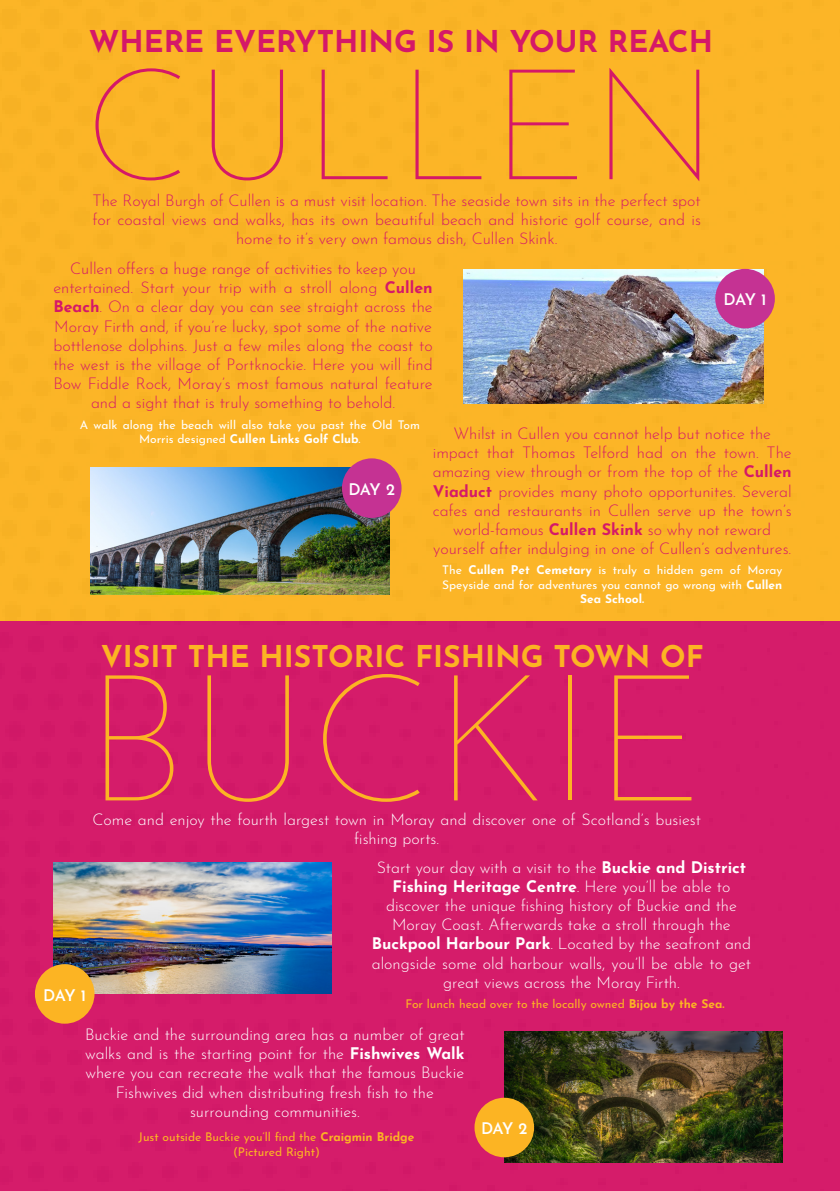
<style>
.page{position:relative;width:840px;height:1191px;background:#fff}
.page>*{position:absolute;margin:0;border:0;box-sizing:border-box;transform-origin:0 0}
.t1{font:100 178px "Josefin Sans";color:#fcb423}
.t2{font:100 156px "Josefin Sans";letter-spacing:.01em;color:#d51868}
.t3{font:700 30px "Josefin Sans";color:#fcb423}
.t4{font:700 30px "Josefin Sans";color:#d51868}
.t5{font:300 16px/19.2px "Josefin Sans";color:#d51868;text-align:center}
.t6{font:300 16px/19.2px "Josefin Sans";color:#fff;text-align:center}
.t7{font:700 16px "Josefin Sans";color:#fff}
.t8{font:600 16px "Josefin Sans";letter-spacing:-.07em;color:#fff}
.t9{font:12px/14.4px "Josefin Sans";color:#fff;text-align:center}
.t10{font:12px "Josefin Sans";color:#fcb423}
.s1{font-weight:700}
.s2{font-weight:300}
</style>
<div class="page">
<img style="left:0;top:0;width:839px;height:1191px">
<img style="left:53px;top:862px;width:278px;height:132px">
<div style="left:35px;top:964px;width:59px;height:59px;background:#fcb423;border-radius:50%"></div>
<img style="left:463px;top:269px;width:299px;height:134px">
<div style="left:714px;top:269px;width:60px;height:59px;background:#c53293;border-radius:50%"></div>
<img style="left:91px;top:468px;width:298px;height:126px">
<div style="left:342px;top:458px;width:59px;height:60px;background:#c53293;border-radius:50%"></div>
<img style="left:504px;top:1031px;width:278px;height:131px">
<div style="left:474px;top:1097px;width:60px;height:60px;background:#fcb423;border-radius:50%"></div>
<p class="t4" style="left:89px;top:15px;width:625px">WHERE EVERYTHING IS IN YOUR REACH</p>
<p class="t2" style="left:84px;top:8px;width:635px">CULLEN</p>
<p class="t5" style="left:92px;top:189px;width:609px">The Royal Burgh of Cullen is a must visit location. The seaside town sits in the perfect spot for coastal views and walks, has its own beautiful beach and historic golf course, and is home to it’s very own famous dish, Cullen Skink.</p>
<p class="t5" style="left:70px;top:257px;width:347px">Cullen offers a huge range of activities to keep you</p>
<p class="t5" style="left:53px;top:276px;width:380px;text-align:justify">entertained. Start your trip with a stroll along <span class="s1">Cullen Beach</span>. On a clear day you can see straight across the Moray Firth and, if you’re lucky, spot some of the native</p>
<p class="t5" style="left:53px;top:334px;width:380px">bottlenose dolphins. Just a few miles along the coast to the west is the village of Portknockie. Here you will find Bow Fiddle Rock, Moray’s most famous natural feature and a sight that is truly something to behold.</p>
<p class="t8" style="left:723px;top:286px;width:44px">DAY 1</p>
<p class="t9" style="left:80px;top:416px;width:341px">A walk along the beach will also take you past the Old Tom<br>Morris designed <span class="s1">Cullen Links Golf Club</span>.</p>
<p class="t5" style="left:453px;top:422px;width:319px">Whilst in Cullen you cannot help but notice the</p>
<p class="t5" style="left:432px;top:441px;width:360px">impact that Thomas Telford had on the town. The amazing view through or from the top of the <span class="s1">Cullen Viaduct</span> provides many photo opportunites. Several cafes and restaurants in Cullen serve up the town’s world-famous <span class="s1">Cullen Skink</span> so why not reward</p>
<p class="t5" style="left:433px;top:537px;width:359px">yourself after indulging in one of Cullen’s adventures.</p>
<p class="t9" style="left:442px;top:561px;width:341px">The <span class="s1">Cullen Pet Cemetary</span> is truly a hidden gem of Moray<br>Speyside and for adventures you cannot go wrong with <span class="s1">Cullen<br>Sea School.</span></p>
<p class="t8" style="left:348px;top:475px;width:48px">DAY 2</p>
<p class="t8" style="left:43px;top:981px;width:44px">DAY 1</p>
<p class="t3" style="left:101px;top:629px;width:604px">VISIT THE HISTORIC FISHING TOWN OF</p>
<p class="t1" style="left:84px;top:605px;width:622px">BUCKIE</p>
<p class="t6" style="left:92px;top:808px;width:609px">Come and enjoy the fourth largest town in Moray and discover one of Scotland’s busiest fishing ports.</p>
<p class="t6" style="left:376px;top:856px;width:371px">Start your day with a visit to the <span class="s1">Buckie and District</span></p>
<p class="t7" style="left:392px;top:872px;width:339px">Fishing Heritage Centre<span class="s2">. Here you’ll be able to</span></p>
<p class="t6" style="left:386px;top:894px;width:352px">discover the unique fishing history of Buckie and the</p>
<p class="t6" style="left:392px;top:913px;width:340px">Moray Coast. Afterwards take a stroll through the</p>
<p class="t6" style="left:371px;top:932px;width:380px"><span class="s1">Buckpool Harbour Park</span>. Located by the seafront and alongside some old harbour walls, you’ll be able to get great views across the Moray Firth.</p>
<p class="t10" style="left:405px;top:993px;width:320px">For lunch head over to the locally owned <span class="s1">Bijou by the Sea.</span></p>
<p class="t6" style="left:85px;top:1023px;width:380px;text-align:justify">Buckie and the surrounding area has a number of great walks and is the starting point for the <span class="s1">Fishwives Walk </span>where you can recreate the walk that the famous Buckie</p>
<p class="t6" style="left:116px;top:1080px;width:319px">Fishwives did when distributing fresh fish to the</p>
<p class="t6" style="left:190px;top:1100px;width:171px">surrounding communities.</p>
<p class="t10" style="left:138px;top:1127px;width:277px">Just outside Buckie you’ll find the <span class="s1">Craigmin Bridge</span></p>
<p class="t10" style="left:233px;top:1141px;width:88px">(Pictured Right)</p>
<p class="t8" style="left:480px;top:1115px;width:48px">DAY 2</p>
</div>
